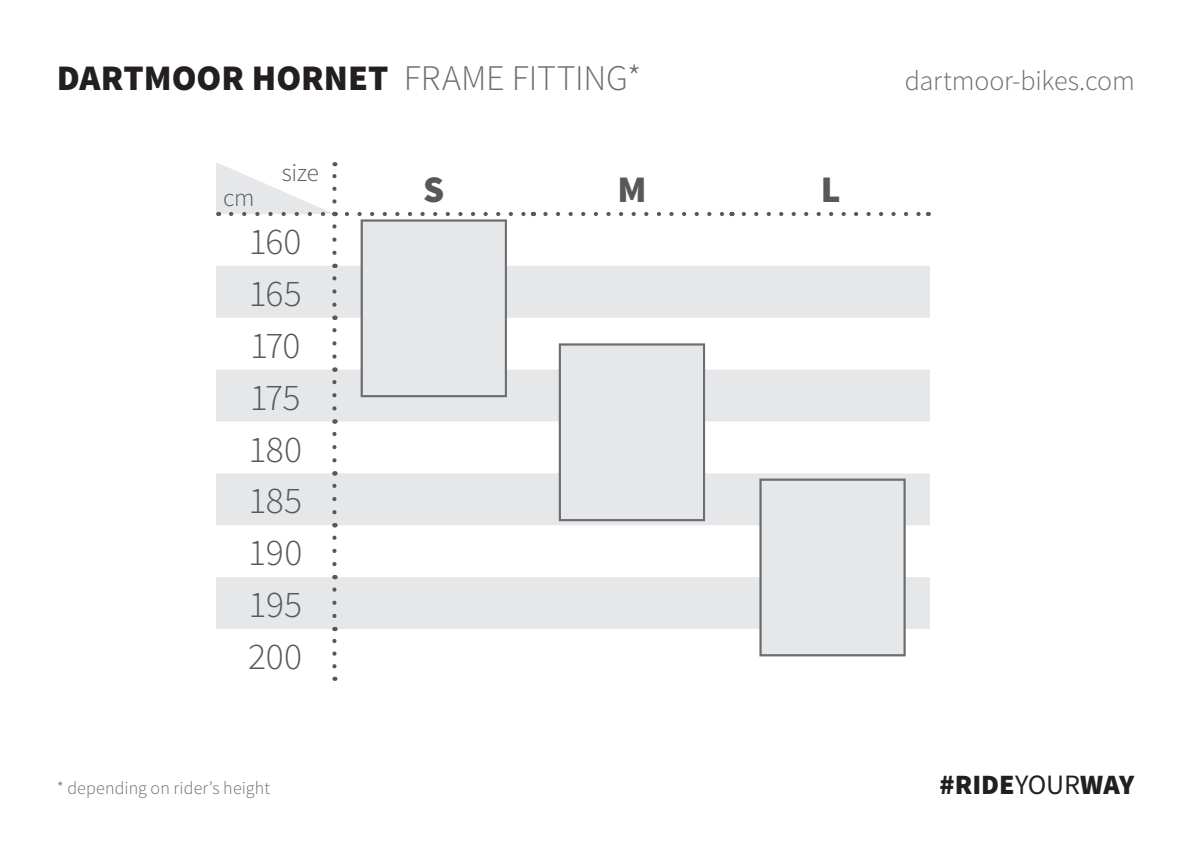
<style>
.page{position:relative;width:1191px;height:851px;background:#fff}
.page>*{position:absolute;margin:0;border:0;box-sizing:border-box;transform-origin:0 0}
.t1{font:300 37.6px/51.8px "Source Sans Pro";letter-spacing:-.01em;color:#57585a;text-align:justify}
.t2{font:900 37.6px "Source Sans Pro";color:#57585a}
.t3{font:900 36px "Source Sans Pro";color:#231f20}
.t4{font:300 28px "Source Sans Pro";letter-spacing:-.005em;color:#6c6d70}
.t5{font:900 28px "Source Sans Pro";color:#231f20}
.t6{font:300 25px "Source Sans Pro";letter-spacing:-.01em;color:#57585a}
.t7{font:300 18px "Source Sans Pro";letter-spacing:.005em;color:#6c6d70}
.s1{font-weight:300;color:#6c6d70}
.s2{font-weight:400}
</style>
<div class="page">
<svg style="left:216px;top:266px;width:714px;height:363px;fill:#e6e7e9"></svg>
<svg style="left:332px;top:264px;width:4px;height:41px"></svg>
<svg style="left:332px;top:315px;width:4px;height:41px"></svg>
<svg style="left:332px;top:367px;width:4px;height:41px"></svg>
<svg style="left:332px;top:419px;width:4px;height:41px"></svg>
<svg style="left:332px;top:471px;width:4px;height:41px"></svg>
<svg style="left:332px;top:523px;width:4px;height:41px"></svg>
<svg style="left:332px;top:575px;width:4px;height:41px"></svg>
<svg style="left:332px;top:626px;width:4px;height:40px"></svg>
<svg style="left:347px;top:212px;width:179px;height:4px"></svg>
<svg style="left:216px;top:162px;width:120px;height:91px"></svg>
<svg style="left:545px;top:212px;width:179px;height:4px"></svg>
<svg style="left:743px;top:212px;width:178px;height:4px"></svg>
<div style="left:361px;top:220px;width:145px;height:176px;background:#e6e7e9"></div>
<div style="left:360px;top:219px;width:147px;height:178px;border:2px solid #6c6d70"></div>
<div style="left:560px;top:344px;width:144px;height:176px;background:#e6e7e9"></div>
<div style="left:559px;top:343px;width:146px;height:178px;border:2px solid #6c6d70"></div>
<div style="left:760px;top:479px;width:144px;height:176px;background:#e6e7e9"></div>
<div style="left:759px;top:478px;width:146px;height:178px;border:2px solid #6c6d70"></div>
<p class="t3" style="left:57px;top:55px;width:586px">DARTMOOR HORNET <span class="s1">FRAME FITTING*</span></p>
<p class="t6" style="left:223px;top:182px;width:33px">cm</p>
<p class="t6" style="left:282px;top:157px;width:39px">size</p>
<p class="t1" style="left:248px;top:216px;width:56px">160<br>165<br>170<br>175<br>180<br>185<br>190<br>195<br>200</p>
<p class="t7" style="left:57px;top:777px;width:215px">* depending on rider’s height</p>
<p class="t2" style="left:423px;top:165px;width:23px">S</p>
<p class="t2" style="left:617px;top:165px;width:31px">M</p>
<p class="t2" style="left:820px;top:165px;width:21px">L</p>
<p class="t4" style="left:904px;top:64px;width:231px">dartmoor-bikes.com</p>
<p class="t5" style="left:939px;top:766px;width:196px">#RIDE<span class="s2">YOUR</span>WAY</p>
</div>
